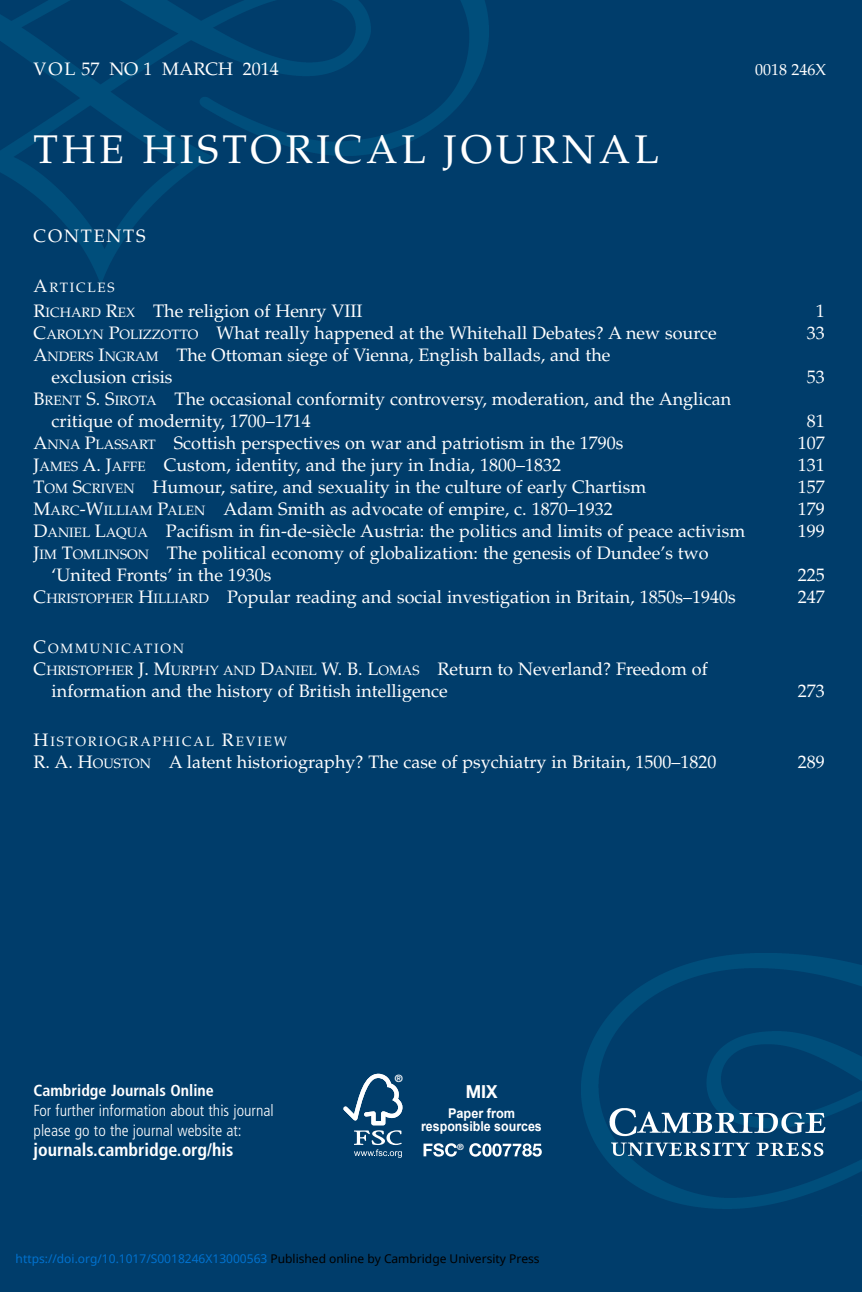
<style>
.page{position:relative;width:862px;height:1292px;background:#003d6b}
.page>*{position:absolute;margin:0;border:0;box-sizing:border-box;transform-origin:0 0}
.t1{font:40px "Palatino";letter-spacing:.1em;color:#fff}
.t2{font:18px/22px "Palatino";color:#fff}
.t3{font:700 condensed 18px "Frutiger";color:#fff}
.t4{font:18px "Palatino";letter-spacing:.1em;color:#fff}
.t5{font:700 18px "Helvetica Neue";color:#fff;scale:.95 1}
.t6{font:300 condensed 16px/20px "Frutiger";color:#fff}
.t7{font:700 condensed 16px "Frutiger";color:#fff}
.t8{font:16px "Palatino";color:#fff}
.t9{font:13.6px "Palatino";letter-spacing:.135em;color:#fff}
.t10{font:700 13.6px "Arial";color:#fff;scale:.91 1}
.t11{font:700 13.4px "Arial";color:#fff;scale:.95 1}
.t12{font:12px "Noto Sans";color:#0172cf}
.t13{font:700 10.2px "Helvetica Neue";color:#fff}
.t14{font:700 8.6px "Helvetica Neue";color:#fff}
.s1{font-size:18px}
.s2{font-size:13.6px}
.s3{color:#000}
</style>
<div class="page">
<img style="left:0;top:0;width:488px;height:284px">
<img style="left:582px;top:954px;width:280px;height:255px">
<img style="left:606px;top:1104px;width:225px;height:58px">
<svg style="left:343px;top:1074px;width:59px;height:84px"></svg>
<svg style="left:424px;top:1143px;width:33px;height:14px"></svg>
<svg style="left:469px;top:1143px;width:73px;height:14px"></svg>
<p class="t2" style="left:34px;top:60px;width:247px">VOL 57 NO 1 MARCH 2014</p>
<p class="t8" style="left:755px;top:63px;width:73px">0018 246X</p>
<h1 class="t1" style="left:34px;top:134px;width:627px">THE HISTORICAL JOURNAL</h1>
<p class="t4" style="left:34px;top:229px;width:113px">CONTENTS</p>
<p class="t9" style="left:34px;top:282px;width:83px"><span class="s1">A</span>RTICLES</p>
<p class="t2" style="left:34px;top:302px;width:331px">R<span class="s2">ICHARD</span> R<span class="s2">EX</span> The religion of Henry VIII</p>
<p class="t2" style="left:816px;top:302px;width:10px">1</p>
<p class="t2" style="left:34px;top:324px;width:685px">C<span class="s2">AROLYN</span> P<span class="s2">OLIZZOTTO</span> What really happened at the Whitehall Debates? A new source</p>
<p class="t2" style="left:807px;top:324px;width:19px">33</p>
<p class="t2" style="left:52px;top:346px;width:560px;text-indent:-18px">A<span class="s2">NDERS</span> I<span class="s2">NGRAM</span> The Ottoman siege of Vienna, English ballads, and the exclusion crisis</p>
<p class="t2" style="left:807px;top:368px;width:19px">53</p>
<p class="t2" style="left:52px;top:390px;width:681px;text-indent:-18px">B<span class="s2">RENT</span> S. S<span class="s2">IROTA</span> The occasional conformity controversy, moderation, and the Anglican critique of modernity, 1700–1714</p>
<p class="t2" style="left:807px;top:412px;width:19px">81</p>
<p class="t2" style="left:34px;top:434px;width:591px">A<span class="s2">NNA</span> P<span class="s2">LASSART</span> Scottish perspectives on war and patriotism in the 1790s</p>
<p class="t2" style="left:798px;top:434px;width:28px">107</p>
<p class="t2" style="left:34px;top:456px;width:529px">J<span class="s2">AMES</span> A. J<span class="s2">AFFE</span> Custom, identity, and the jury in India, 1800–1832</p>
<p class="t2" style="left:798px;top:456px;width:28px">131</p>
<p class="t2" style="left:34px;top:478px;width:614px">T<span class="s2">OM</span> S<span class="s2">CRIVEN</span> Humour, satire, and sexuality in the culture of early Chartism</p>
<p class="t2" style="left:798px;top:478px;width:28px">157</p>
<p class="t2" style="left:34px;top:500px;width:581px">M<span class="s2">ARC</span>-W<span class="s2">ILLIAM</span> P<span class="s2">ALEN</span> Adam Smith as advocate of empire, c. 1870–1932</p>
<p class="t2" style="left:798px;top:500px;width:28px">179</p>
<p class="t2" style="left:34px;top:522px;width:713px">D<span class="s2">ANIEL</span> L<span class="s2">AQUA</span> Pacifism in fin-de-siècle Austria: the politics and limits of peace activism</p>
<p class="t2" style="left:798px;top:522px;width:28px">199</p>
<p class="t2" style="left:52px;top:544px;width:659px;text-indent:-18px">J<span class="s2">IM</span> T<span class="s2">OMLINSON</span> The political economy of globalization: the genesis of Dundee’s two ‘United Fronts’ in the 1930s</p>
<p class="t2" style="left:798px;top:566px;width:28px">225</p>
<p class="t2" style="left:34px;top:588px;width:704px">C<span class="s2">HRISTOPHER</span> H<span class="s2">ILLIARD</span> Popular reading and social investigation in Britain, 1850s–1940s</p>
<p class="t2" style="left:798px;top:588px;width:28px">247</p>
<p class="t9" style="left:34px;top:643px;width:152px"><span class="s1">C</span>OMMUNICATION</p>
<p class="t2" style="left:52px;top:659px;width:658px;text-indent:-18px">C<span class="s2">HRISTOPHER</span> J. M<span class="s2">URPHY AND</span> D<span class="s2">ANIEL</span> W. B. L<span class="s2">OMAS</span> Return to Neverland? Freedom of information and the history of British intelligence</p>
<p class="t2" style="left:798px;top:681px;width:28px">273</p>
<p class="t9" style="left:34px;top:736px;width:255px"><span class="s1">H</span>ISTORIOGRAPHICAL <span class="s1">R</span>EVIEW</p>
<p class="t2" style="left:34px;top:753px;width:684px">R. A. H<span class="s2">OUSTON</span> A latent historiography? The case of psychiatry in Britain, 1500–1820</p>
<p class="t2" style="left:798px;top:753px;width:28px">289</p>
<p class="t7" style="left:34px;top:1084px;width:182px">Cambridge Journals Online</p>
<p class="t6" style="left:34px;top:1102px;width:242px">For further information about this journal please go to the journal website at:</p>
<p class="t3" style="left:34px;top:1143px;width:201px">journals.cambridge.org/his</p>
<p class="t13" style="left:395px;top:1075px;width:10px">®</p>
<p class="t5" style="left:466px;top:1085px;width:35px">MIX</p>
<p class="t11" style="left:448px;top:1106px;width:72px">Paper from</p>
<p class="t10" style="left:421px;top:1119px;width:134px">responsible sources</p>
<p class="t14" style="left:457px;top:1144px;width:8px">®</p>
<p class="t12" style="left:16px;top:1251px;width:526px">https://doi.org/10.1017/S0018246X13000563 <span class="s3">Published online by Cambridge University Press</span></p>
</div>
